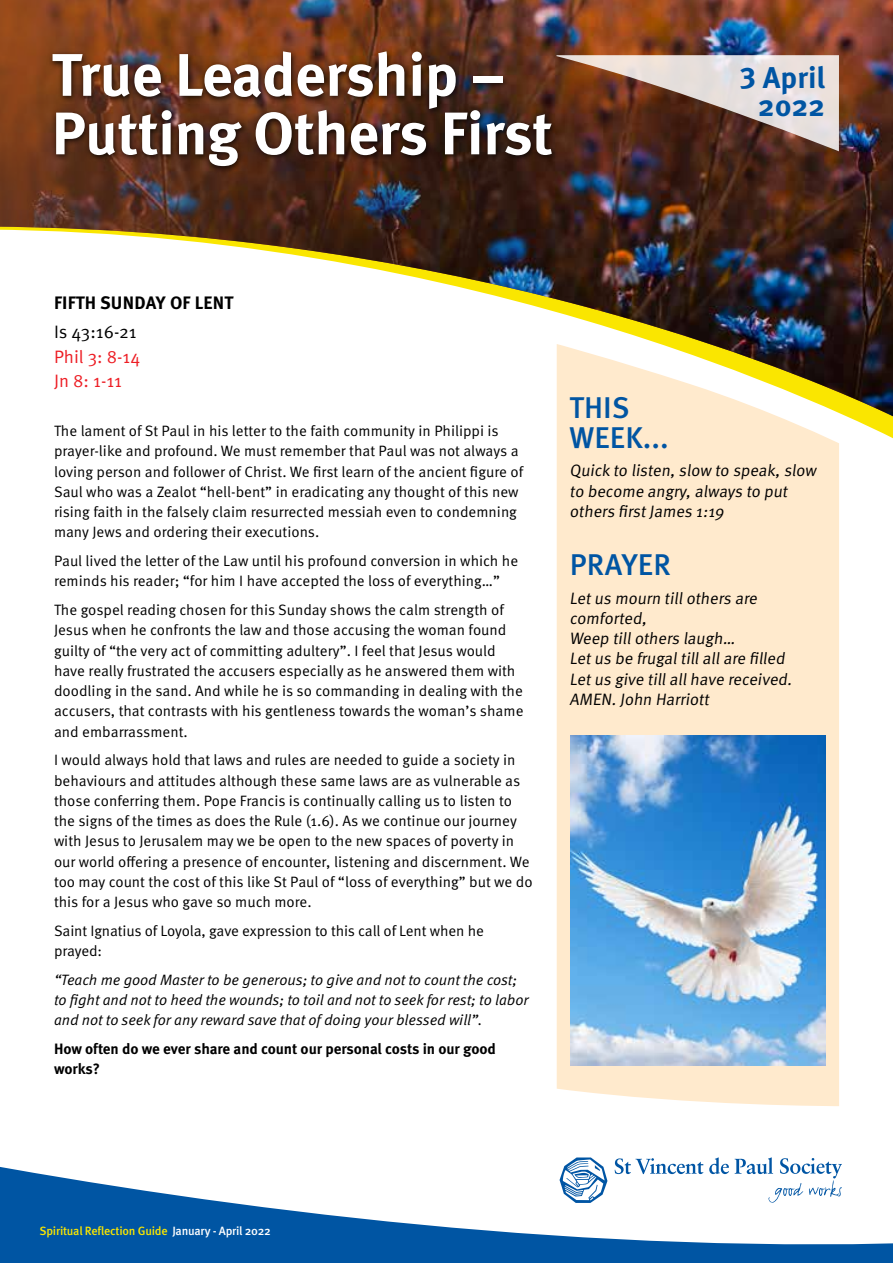
<style>
.page{position:relative;width:893px;height:1263px;background:#fff}
.page>*{position:absolute;margin:0;border:0;box-sizing:border-box;transform-origin:0 0}
.t1{font:700 60px/58.5px "Meta Pro";letter-spacing:-.01em;color:#fff}
.t2{font:500 30px/30px "Meta Pro";letter-spacing:.005em;color:#0055a3}
.t3{font:700 30px/28.5px "Meta Pro";color:#0055a3;text-align:center}
.t4{font:18px/24.5px "Meta Pro";color:#ed1d24}
.t5{font:700 18px "Meta Pro";letter-spacing:.01em;color:#000}
.t6{font:18px "Meta Pro";letter-spacing:-.005em;color:#000}
.t7{font:16.5px/20.2px "Meta Pro";color:#000}
.t8{font:15px/20.2px "Meta Pro";color:#000}
.t9{font:italic 15px/20.2px "Meta Pro";letter-spacing:-.005em;color:#000}
.t10{font:700 15px/20.2px "Meta Pro";letter-spacing:-.005em;color:#000}
.t11{font:500 12px "Meta Pro";letter-spacing:-.02em;color:#fae600}
.s1{color:#fff}
</style>
<div class="page">
<svg style="left:0;top:1064px;width:893px;height:199px"></svg>
<svg style="left:560px;top:1157px;width:47px;height:46px"></svg>
<svg style="left:615px;top:1158px;width:88px;height:16px"></svg>
<svg style="left:709px;top:1157px;width:20px;height:17px"></svg>
<svg style="left:735px;top:1157px;width:107px;height:46px"></svg>
<div style="left:557px;top:422px;width:282px;height:684px;background:#ffeacd"></div>
<img style="left:0;top:0;width:893px;height:416px">
<svg style="left:559px;top:55px;width:280px;height:96px;background:#9d8177"></svg>
<div style="left:48px;top:47px;width:511px;height:126px;background:#000;opacity:.85"></div>
<img style="left:570px;top:736px;width:255px;height:329px">
<h1 class="t1" style="left:52px;top:48px;width:503px">True Leadership –<br>Putting Others First</h1>
<h2 class="t3" style="left:740px;top:64px;width:87px">3 April<br>2022</h2>
<p class="t5" style="left:54px;top:292px;width:181px">FIFTH SUNDAY OF LENT</p>
<p class="t6" style="left:54px;top:320px;width:84px">Is 43:16-21</p>
<p class="t4" style="left:54px;top:345px;width:88px">Phil 3: 8-14<br>Jn 8: 1-11</p>
<p class="t8" style="left:54px;top:421px;width:471px">The lament of St Paul in his letter to the faith community in Philippi is prayer-like and profound. We must remember that Paul was not always a loving person and follower of Christ. We first learn of the ancient figure of Saul who was a Zealot “hell-bent” in eradicating any thought of this new rising faith in the falsely claim resurrected messiah even to condemning many Jews and ordering their executions.</p>
<p class="t8" style="left:54px;top:551px;width:466px">Paul lived the letter of the Law until his profound conversion in which he reminds his reader; “for him I have accepted the loss of everything…”</p>
<p class="t8" style="left:54px;top:600px;width:471px">The gospel reading chosen for this Sunday shows the calm strength of Jesus when he confronts the law and those accusing the woman found guilty of “the very act of committing adultery”. I feel that Jesus would have really frustrated the accusers especially as he answered them with doodling in the sand. And while he is so commanding in dealing with the accusers, that contrasts with his gentleness towards the woman’s shame and embarrassment.</p>
<p class="t8" style="left:54px;top:750px;width:480px">I would always hold that laws and rules are needed to guide a society in behaviours and attitudes although these same laws are as vulnerable as those conferring them. Pope Francis is continually calling us to listen to the signs of the times as does the Rule (1.6). As we continue our journey with Jesus to Jerusalem may we be open to the new spaces of poverty in our world offering a presence of encounter, listening and discernment. We too may count the cost of this like St Paul of “loss of everything” but we do this for a Jesus who gave so much more.</p>
<p class="t8" style="left:54px;top:921px;width:431px">Saint Ignatius of Loyola, gave expression to this call of Lent when he prayed:</p>
<p class="t9" style="left:54px;top:970px;width:476px">“Teach me good Master to be generous; to give and not to count the cost; to fight and not to heed the wounds; to toil and not to seek for rest; to labor and not to seek for any reward save that of doing your blessed will”.</p>
<p class="t10" style="left:54px;top:1039px;width:443px">How often do we ever share and count our personal costs in our good works?</p>
<h2 class="t2" style="left:570px;top:393px;width:101px">THIS<br>WEEK...</h2>
<p class="t7" style="left:569px;top:461px;width:251px">Quick to listen,slow to speak,slow to become angry,always to put others firstJames 1:19</p>
<h2 class="t2" style="left:570px;top:550px;width:103px">PRAYER</h2>
<p class="t7" style="left:570px;top:588px;width:227px">Letus mourn tillothers are comforted,<br>Weep tillothers laugh…<br>Letus be frugaltillallare filled<br>Letus give tillallhave received.<br>AMEN.John Harriott</p>
<p class="t11" style="left:40px;top:1223px;width:233px">Spiritual Reflection Guide <span class="s1">January - April 2022</span></p>
</div>
